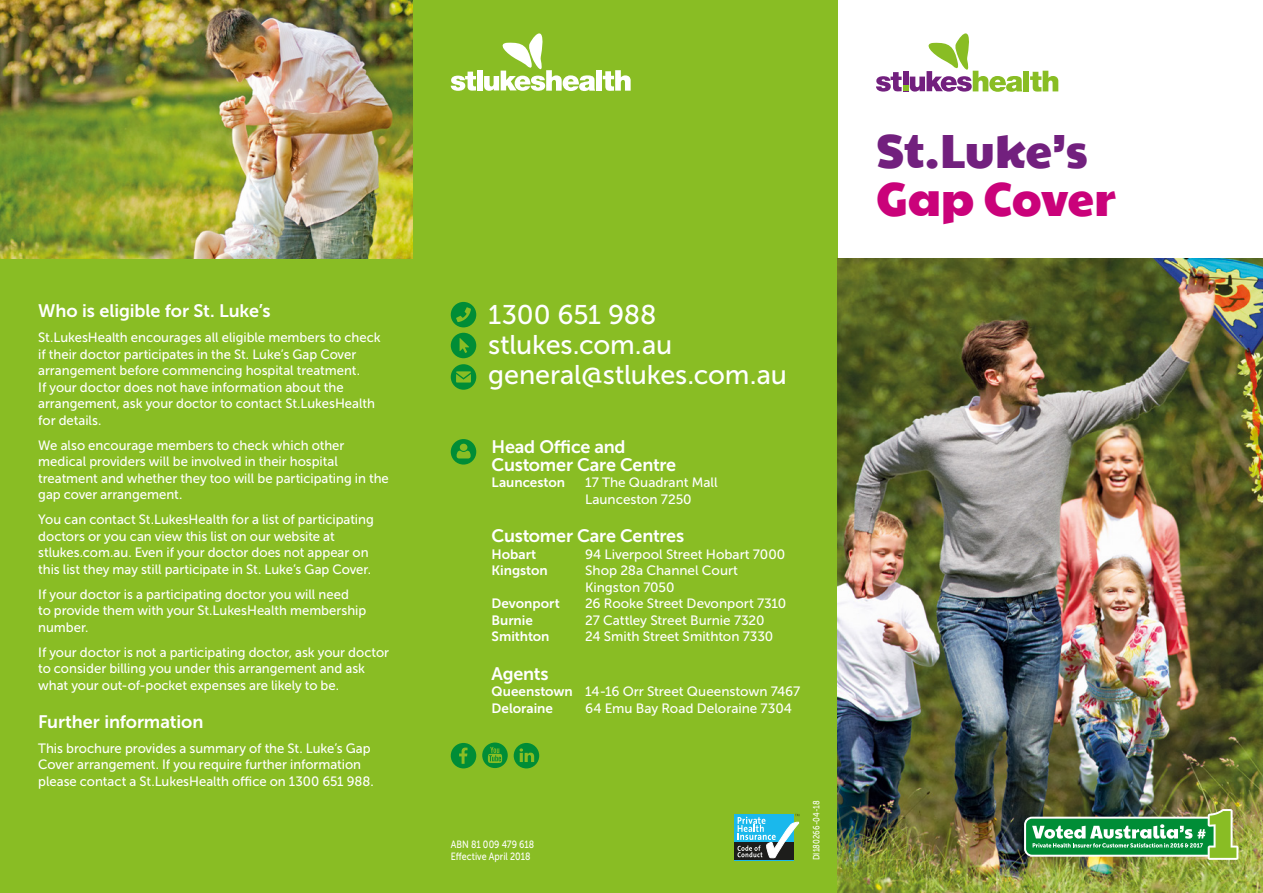
<style>
.page{position:relative;width:1263px;height:893px;background:#fff}
.page>*{position:absolute;margin:0;border:0;box-sizing:border-box;transform-origin:0 0}
.t1{font:48px "Paytone One";letter-spacing:-.01em;color:#72207e}
.t2{font:48px "Paytone One";letter-spacing:-.005em;color:#ca027a}
.t3{font:27px/30px "Museo Sans 500";letter-spacing:-.005em;color:#fff}
.t4{font:18px/18px "Museo Sans 700";letter-spacing:-.01em;color:#fff}
.t5{font:13.5px/16.5px "Museo Sans 500";color:#fff}
.t6{font:13.5px "Museo Sans 700";color:#fff}
.t7{font:10.5px/12px "Museo Sans 500";letter-spacing:.005em;color:#fff;scale:.85 1}
.t8{font:9px "Museo Sans 500";letter-spacing:.01em;color:#fff;scale:.85 1}
.s1{font-family:"Museo Sans 700"}
</style>
<div class="page">
<div style="left:0;top:0;width:412px;height:893px;background:#89bd24"></div>
<div style="left:412px;top:0;width:426px;height:893px;background:#89bd24"></div>
<svg style="left:451px;top:302px;width:25px;height:25px"></svg>
<svg style="left:451px;top:333px;width:25px;height:25px"></svg>
<svg style="left:451px;top:364px;width:25px;height:26px"></svg>
<svg style="left:482px;top:742px;width:26px;height:26px"></svg>
<svg style="left:451px;top:743px;width:25px;height:25px"></svg>
<svg style="left:514px;top:743px;width:25px;height:25px"></svg>
<svg style="left:451px;top:439px;width:25px;height:26px"></svg>
<img style="left:838px;top:258px;width:425px;height:635px">
<img style="left:0;top:0;width:412px;height:258px">
<img style="left:1024px;top:809px;width:214px;height:51px">
<svg style="left:451px;top:72px;width:25px;height:19px"></svg>
<div style="left:477px;top:71px;width:6px;height:20px;background:#fff"></div>
<div style="left:596px;top:70px;width:6px;height:21px;background:#fff"></div>
<svg style="left:603px;top:70px;width:28px;height:21px"></svg>
<svg style="left:484px;top:33px;width:111px;height:58px"></svg>
<div style="left:734px;top:814px;width:59px;height:46px;background:#1ab8ec"></div>
<div style="left:734px;top:842px;width:59px;height:18px;background:#1d1d1b"></div>
<svg style="left:737px;top:814px;width:63px;height:45px"></svg>
<div style="left:1023px;top:71px;width:6px;height:20px;background:#89bd24"></div>
<svg style="left:1030px;top:71px;width:28px;height:21px"></svg>
<svg style="left:876px;top:33px;width:146px;height:59px"></svg>
<h3 class="t4" style="left:38px;top:302px;width:234px">Who is eligible for St. Luke’s</h3>
<p class="t5" style="left:38px;top:329px;width:344px">St.LukesHealth encourages all eligible members to check if their doctor participates in the St. Luke’s Gap Cover arrangement before commencing hospital treatment.<br>If your doctor does not have information about the arrangement, ask your doctor to contact St.LukesHealth for details.</p>
<p class="t5" style="left:38px;top:437px;width:352px">We also encourage members to check which other medical providers will be involved in their hospital treatment and whether they too will be participating in the gap cover arrangement.</p>
<p class="t5" style="left:38px;top:511px;width:337px">You can contact St.LukesHealth for a list of participating doctors or you can view this list on our website at stlukes.com.au. Even if your doctor does not appear on this list they may still participate in St. Luke’s Gap Cover.</p>
<p class="t5" style="left:38px;top:586px;width:329px">If your doctor is a participating doctor you will need<br>to provide them with your St.LukesHealth membership number.</p>
<p class="t5" style="left:38px;top:644px;width:352px">If your doctor is not a participating doctor, ask your doctor to consider billing you under this arrangement and ask what your out-of-pocket expenses are likely to be.</p>
<h3 class="t4" style="left:38px;top:712px;width:167px">Further information</h3>
<p class="t5" style="left:38px;top:740px;width:337px">This brochure provides a summary of the St. Luke’s Gap<br>Cover arrangement. If you require further information please contact a St.LukesHealth office on 1300 651 988.</p>
<h2 class="t3" style="left:488px;top:300px;width:300px">1300 651 988 stlukes.com.au general@stlukes.com.au</h2>
<h3 class="t4" style="left:492px;top:437px;width:186px">Head Office and<br>Customer Care Centre</h3>
<p class="t6" style="left:492px;top:475px;width:75px">Launceston</p>
<p class="t5" style="left:585px;top:474px;width:134px">17 The Quadrant Mall<br>Launceston 7250</p>
<h3 class="t4" style="left:492px;top:527px;width:194px">Customer Care Centres</h3>
<p class="t6" style="left:492px;top:546px;width:46px">Hobart</p>
<p class="t5" style="left:585px;top:546px;width:202px">94 Liverpool Street Hobart 7000</p>
<p class="t6" style="left:492px;top:563px;width:58px">Kingston</p>
<p class="t5" style="left:585px;top:562px;width:154px">Shop 28a Channel Court<br>Kingston 7050</p>
<p class="t6" style="left:492px;top:596px;width:70px">Devonport</p>
<p class="t5" style="left:585px;top:595px;width:203px">26 Rooke Street Devonport 7310</p>
<p class="t6" style="left:492px;top:612px;width:43px">Burnie</p>
<p class="t5" style="left:585px;top:612px;width:181px">27 Cattley Street Burnie 7320</p>
<p class="t6" style="left:492px;top:629px;width:59px">Smithton</p>
<p class="t5" style="left:585px;top:628px;width:190px">24 Smith Street Smithton 7330</p>
<h3 class="t4" style="left:492px;top:665px;width:59px">Agents</h3>
<p class="t5" style="left:492px;top:683px;width:310px"><span class="s1">Queenstown</span> 14-16 Orr Street Queenstown 7467</p>
<p class="t6" style="left:492px;top:701px;width:63px">Deloraine</p>
<p class="t5" style="left:585px;top:700px;width:208px">64 Emu Bay Road Deloraine 7304</p>
<p class="t7" style="left:451px;top:839px;width:100px">ABN 81 009 479 618<br>Effective April 2018</p>
<p class="t8" style="left:811px;top:860px;width:72px;rotate:-90deg">DI180266-04-18</p>
<h1 class="t1" style="left:876px;top:113px;width:214px">St.Luke’s</h1>
<h1 class="t2" style="left:876px;top:161px;width:241px">Gap Cover</h1>
</div>
